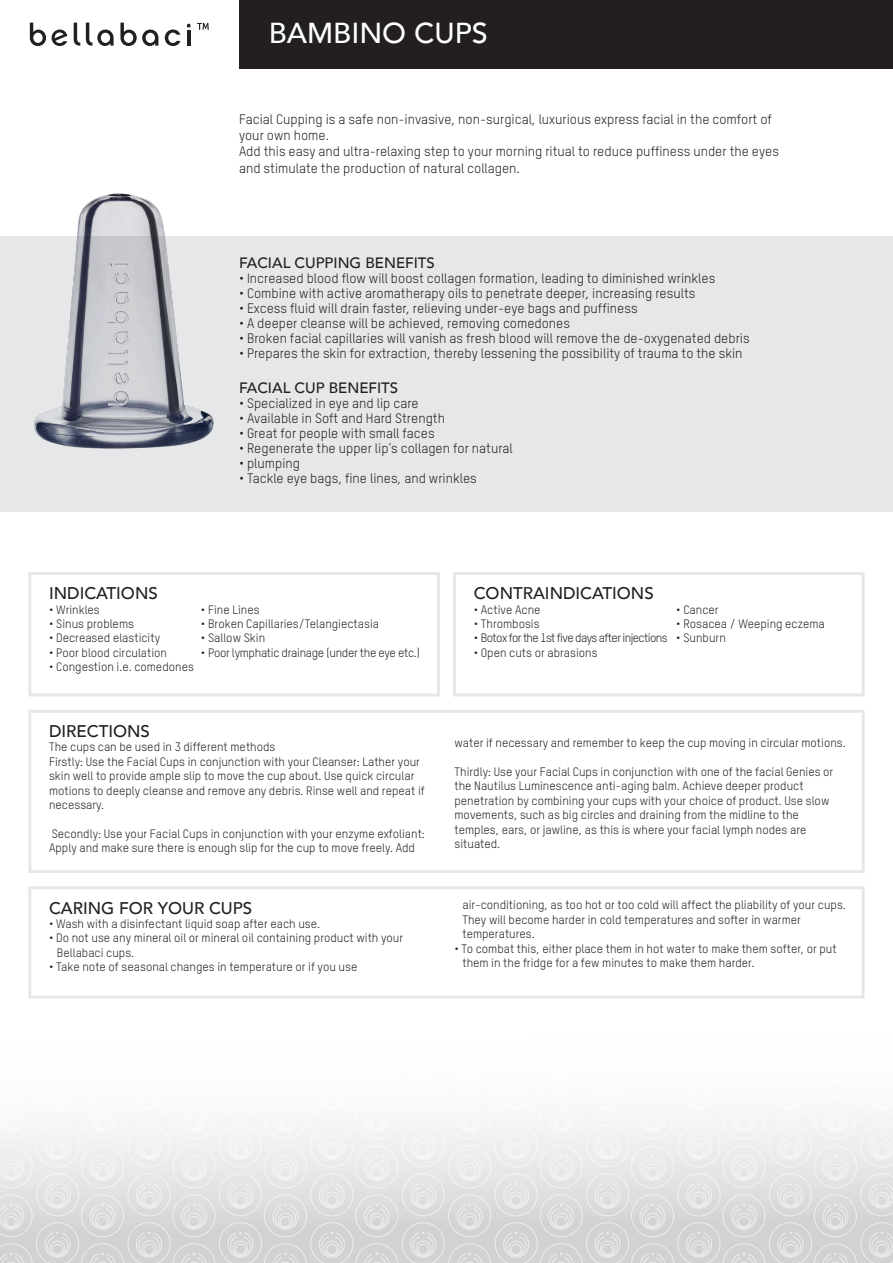
<style>
.page{position:relative;width:893px;height:1263px;background:#fff}
.page>*{position:absolute;margin:0;border:0;box-sizing:border-box;transform-origin:0 0}
.t1{font:500 28.8px "Avenir";color:#fff}
.t2{font:500 16.95px "Avenir";color:#231f20}
.t3{font:500 15px "Avenir";color:#231f20}
.t4{font:13.5px/16.2px "TSTAR";color:#231f20}
.t5{font:12px/14.4px "TSTAR";color:#231f20}
.t6{font:12px "TSTAR";letter-spacing:-.05em;color:#231f20}
.t7{font:12px "TSTAR";letter-spacing:-.025em;color:#231f20}
</style>
<div class="page">
<div style="left:0;top:237px;width:893px;height:275px;background:#e6e7e9"></div>
<div style="left:239px;top:0;width:654px;height:69px;background:#231f20"></div>
<svg style="left:30px;top:23px;width:16px;height:23px"></svg>
<svg style="left:52px;top:30px;width:15px;height:16px"></svg>
<svg style="left:74px;top:23px;width:6px;height:23px"></svg>
<svg style="left:86px;top:23px;width:28px;height:23px"></svg>
<svg style="left:165px;top:30px;width:15px;height:16px"></svg>
<hr style="left:187px;top:30px;width:3px;height:16px;background:#231f20">
<svg style="left:120px;top:23px;width:38px;height:23px"></svg>
<svg style="left:197px;top:23px;width:12px;height:7px"></svg>
<div style="left:28px;top:572px;width:412px;height:124px;border:3px solid #e6e7e9"></div>
<div style="left:453px;top:572px;width:412px;height:124px;border:3px solid #e6e7e9"></div>
<div style="left:28px;top:710px;width:837px;height:163px;border:3px solid #e6e7e9"></div>
<div style="left:28px;top:886px;width:837px;height:112px;border:3px solid #e6e7e9"></div>
<img style="left:26px;top:193px;width:196px;height:256px">
<svg style="left:0;top:1117px;width:893px;height:146px"></svg>
<h1 class="t1" style="left:269px;top:8px;width:221px">BAMBINO CUPS</h1>
<p class="t4" style="left:239px;top:111px;width:541px">Facial Cupping is a safe non-invasive, non-surgical, luxurious express facial in the comfort of your own home.<br>Add this easy and ultra-relaxing step to your morning ritual to reduce puffiness under the eyes and stimulate the production of natural collagen.</p>
<p class="t3" style="left:239px;top:250px;width:197px">FACIAL CUPPING BENEFITS</p>
<p class="t4" style="left:239px;top:270px;width:478px">• Increased blood flow will boost collagen formation, leading to diminished wrinkles</p>
<p class="t4" style="left:239px;top:285px;width:458px">• Combine with active aromatherapy oils to penetrate deeper, increasing results</p>
<p class="t4" style="left:239px;top:300px;width:400px">• Excess fluid will drain faster, relieving under-eye bags and puffiness</p>
<p class="t4" style="left:239px;top:315px;width:332px">• A deeper cleanse will be achieved, removing comedones</p>
<p class="t4" style="left:239px;top:330px;width:512px">• Broken facial capillaries will vanish as fresh blood will remove the de-oxygenated debris</p>
<p class="t4" style="left:239px;top:345px;width:505px">• Prepares the skin for extraction, thereby lessening the possibility of trauma to the skin</p>
<p class="t3" style="left:239px;top:375px;width:161px">FACIAL CUP BENEFITS</p>
<p class="t4" style="left:239px;top:395px;width:181px">• Specialized in eye and lip care</p>
<p class="t4" style="left:239px;top:410px;width:207px">• Available in Soft and Hard Strength</p>
<p class="t4" style="left:239px;top:425px;width:197px">• Great for people with small faces</p>
<p class="t4" style="left:239px;top:440px;width:275px">• Regenerate the upper lip’s collagen for natural</p>
<p class="t4" style="left:239px;top:455px;width:63px">• plumping</p>
<p class="t4" style="left:239px;top:470px;width:239px">• Tackle eye bags, fine lines, and wrinkles</p>
<h2 class="t2" style="left:49px;top:579px;width:110px">INDICATIONS</h2>
<p class="t5" style="left:49px;top:602px;width:52px">• Wrinkles</p>
<p class="t5" style="left:201px;top:602px;width:60px">• Fine Lines</p>
<p class="t5" style="left:49px;top:616px;width:86px">• Sinus problems</p>
<p class="t5" style="left:201px;top:616px;width:180px">• Broken Capillaries/Telangiectasia</p>
<p class="t5" style="left:49px;top:631px;width:113px">• Decreased elasticity</p>
<p class="t5" style="left:201px;top:631px;width:66px">• Sallow Skin</p>
<p class="t5" style="left:49px;top:645px;width:120px">• Poor blood circulation</p>
<p class="t7" style="left:201px;top:645px;width:220px">• Poor lymphatic drainage (under the eye etc.)</p>
<p class="t5" style="left:49px;top:660px;width:146px">• Congestion i.e. comedones</p>
<h2 class="t2" style="left:49px;top:716px;width:102px">DIRECTIONS</h2>
<p class="t5" style="left:49px;top:740px;width:377px">The cups can be used in 3 different methods<br>Firstly: Use the Facial Cups in conjunction with your Cleanser: Lather your skin well to provide ample slip to move the cup about. Use quick circular motions to deeply cleanse and remove any debris. Rinse well and repeat if necessary.</p>
<p class="t5" style="left:49px;top:826px;width:377px">Secondly: Use your Facial Cups in conjunction with your enzyme exfoliant:<br>Apply and make sure there is enough slip for the cup to move freely. Add</p>
<h2 class="t2" style="left:49px;top:893px;width:205px">CARING FOR YOUR CUPS</h2>
<p class="t5" style="left:49px;top:916px;width:273px">• Wash with a disinfectant liquid soap after each use.</p>
<p class="t5" style="left:57px;top:931px;width:348px;text-indent:-8px">• Do not use any mineral oil or mineral oil containing product with your<br>Bellabaci cups.</p>
<p class="t5" style="left:49px;top:959px;width:310px">• Take note of seasonal changes in temperature or if you use</p>
<h2 class="t2" style="left:474px;top:579px;width:182px">CONTRAINDICATIONS</h2>
<p class="t5" style="left:474px;top:602px;width:68px">• Active Acne</p>
<p class="t5" style="left:676px;top:602px;width:44px">• Cancer</p>
<p class="t5" style="left:474px;top:616px;width:67px">• Thrombosis</p>
<p class="t5" style="left:676px;top:616px;width:150px">• Rosacea / Weeping eczema</p>
<p class="t6" style="left:474px;top:631px;width:254px">• Botox for the 1st five days after injections • Sunburn</p>
<p class="t5" style="left:474px;top:645px;width:125px">• Open cuts or abrasions</p>
<p class="t5" style="left:454px;top:736px;width:393px">water if necessary and remember to keep the cup moving in circular motions.</p>
<p class="t5" style="left:454px;top:764px;width:380px">Thirdly: Use your Facial Cups in conjunction with one of the facial Genies or the Nautilus Luminescence anti-aging balm. Achieve deeper product penetration by combining your cups with your choice of product. Use slow movements, such as big circles and draining from the midline to the temples, ears, or jawline, as this is where your facial lymph nodes are situated.</p>
<p class="t5" style="left:462px;top:898px;width:385px">air-conditioning, as too hot or too cold will affect the pliability of your cups.<br>They will become harder in cold temperatures and softer in warmer temperatures.</p>
<p class="t5" style="left:462px;top:941px;width:376px;text-indent:-8px">• To combat this, either place them in hot water to make them softer, or put them in the fridge for a few minutes to make them harder.</p>
</div>
